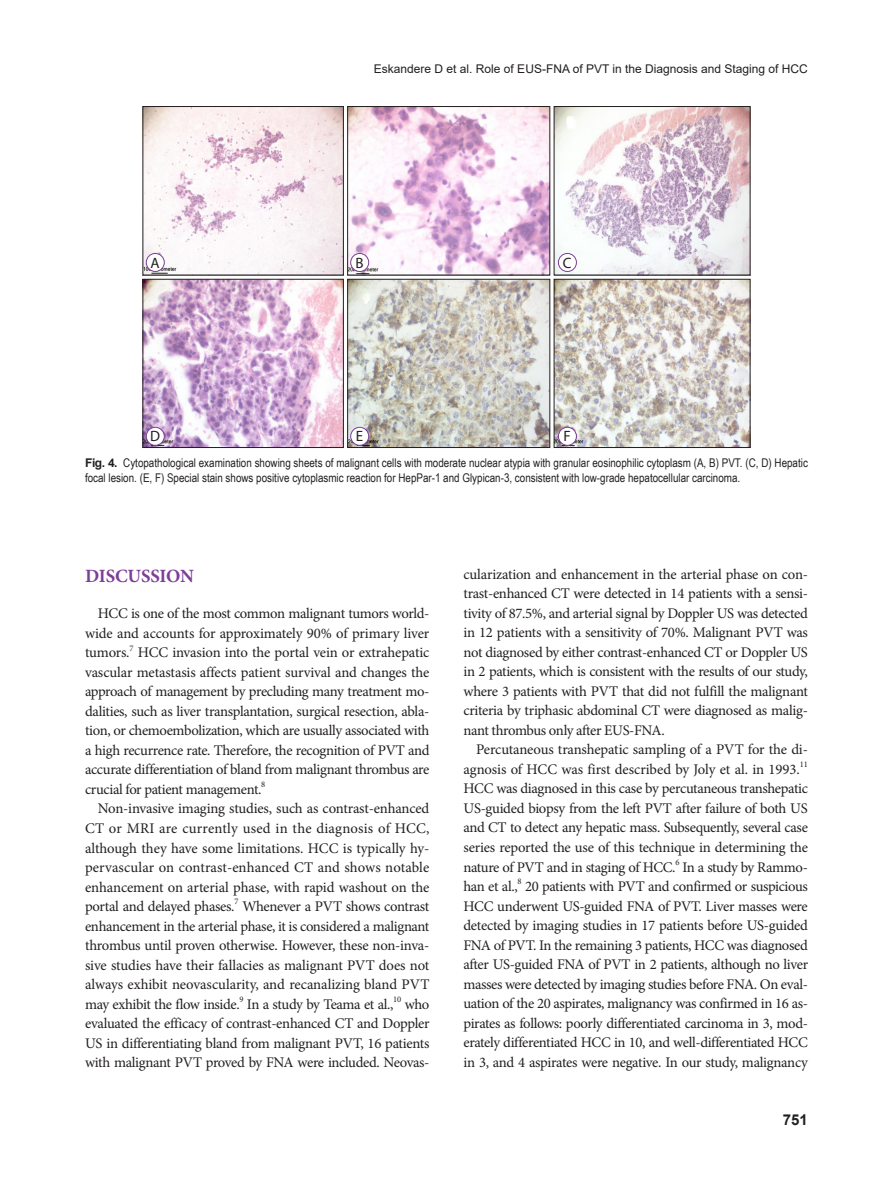
<style>
.page{position:relative;width:893px;height:1191px;background:#fff}
.page>*{position:absolute;margin:0;border:0;box-sizing:border-box;transform-origin:0 0}
.대제목{font:700 18.75px "Minion Pro";letter-spacing:-.01em;color:#7e3e98}
.그림_ABC{font:15px "Myriad Pro";color:#231f20}
.t1{font:700 15px "Arial";color:#231f20}
.본문{font:14.7px/19.5px "Minion Pro";letter-spacing:-.02em;color:#231f20;text-align:justify}
.그림제목{font:12px/15px "Arial Narrow";color:#231f20}
.t2{font:12px "Arial";color:#231f20}
.본문-2{font:8.55px "Minion Pro";color:#231f20}
.s1{font-family:"Arial";font-weight:700}
</style>
<div class="page">
<img style="left:556px;top:281px;width:192px;height:165px">
<div style="left:554px;top:279px;width:196px;height:169px;border:1px solid #231f20"></div>
<img style="left:349px;top:281px;width:199px;height:165px">
<div style="left:347px;top:279px;width:203px;height:169px;border:1px solid #231f20"></div>
<img style="left:145px;top:281px;width:197px;height:165px">
<div style="left:143px;top:279px;width:201px;height:169px;border:1px solid #231f20"></div>
<img style="left:556px;top:108px;width:192px;height:165px">
<img style="left:349px;top:108px;width:199px;height:165px">
<div style="left:347px;top:106px;width:203px;height:169px;border:1px solid #231f20"></div>
<img style="left:145px;top:108px;width:197px;height:165px">
<div style="left:143px;top:106px;width:201px;height:169px;border:1px solid #231f20"></div>
<div style="left:146px;top:253px;width:18px;height:18px;background:#fff;border-radius:50%"></div>
<div style="left:146px;top:253px;width:18px;height:19px;border:1px solid #7e3e98;border-radius:50%"></div>
<div style="left:146px;top:427px;width:18px;height:18px;background:#fff;border-radius:50%"></div>
<div style="left:146px;top:427px;width:18px;height:18px;border:1px solid #7e3e98;border-radius:50%"></div>
<div style="left:558px;top:253px;width:18px;height:18px;background:#fff;border-radius:50%"></div>
<div style="left:558px;top:253px;width:19px;height:19px;border:1px solid #7e3e98;border-radius:50%"></div>
<div style="left:558px;top:427px;width:18px;height:18px;background:#fff;border-radius:50%"></div>
<div style="left:558px;top:427px;width:19px;height:18px;border:1px solid #7e3e98;border-radius:50%"></div>
<div style="left:351px;top:253px;width:18px;height:18px;background:#fff;border-radius:50%"></div>
<div style="left:350px;top:253px;width:19px;height:19px;border:1px solid #7e3e98;border-radius:50%"></div>
<div style="left:351px;top:427px;width:18px;height:18px;background:#fff;border-radius:50%"></div>
<div style="left:350px;top:427px;width:19px;height:18px;border:1px solid #7e3e98;border-radius:50%"></div>
<p class="그림_ABC" style="left:151px;top:253px;width:11px">A</p>
<p class="그림_ABC" style="left:150px;top:427px;width:11px">D</p>
<p class="t2" style="left:374px;top:60px;width:435px">Eskandere D et al. Role of EUS-FNA of PVT in the Diagnosis and Staging of HCC</p>
<p class="그림_ABC" style="left:355px;top:253px;width:10px">B</p>
<p class="그림_ABC" style="left:356px;top:427px;width:9px">E</p>
<p class="그림_ABC" style="left:563px;top:253px;width:10px">C</p>
<p class="그림_ABC" style="left:564px;top:427px;width:9px">F</p>
<p class="그림제목" style="left:85px;top:454px;width:724px"><span class="s1">Fig. 4.</span> Cytopathological examination showing sheets of malignant cells with moderate nuclear atypia with granular eosinophilic cytoplasm (A, B) PVT. (C, D) Hepatic focal lesion. (E, F) Special stain shows positive cytoplasmic reaction for HepPar-1 and Glypican-3, consistent with low-grade hepatocellular carcinoma.</p>
<p class="대제목" style="left:85px;top:563px;width:110px">DISCUSSION</p>
<p class="본문" style="left:85px;top:604px;width:346px;text-indent:13px">HCC is one of the most common malignant tumors world&shy;wide and accounts for approximately 90% of primary liver tumors.</p>
<p class="본문-2" style="left:129px;top:642px;width:6px">7</p>
<p class="본문" style="left:85px;top:643px;width:346px;text-indent:53px">HCC invasion into the portal vein or extrahepatic vascular metastasis affects patient survival and changes the approach of management by precluding many treatment mo&shy;dalities, such as liver transplantation, surgical resection, abla&shy;tion, or chemoembolization, which are usually associated with a high recurrence rate. Therefore, the recognition of PVT and accurate differentiation of bland from malignant thrombus are crucial for patient management.</p>
<p class="본문-2" style="left:261px;top:778px;width:6px">8</p>
<p class="본문" style="left:85px;top:799px;width:346px;text-indent:13px">Non-invasive imaging studies, such as contrast-enhanced CT or MRI are currently used in the diagnosis of HCC, although they have some limitations. HCC is typically hy&shy;pervascular on contrast-enhanced CT and shows notable enhancement on arterial phase, with rapid washout on the portal and delayed phases.</p>
<p class="본문-2" style="left:234px;top:895px;width:6px">7</p>
<p class="본문" style="left:85px;top:896px;width:346px;text-indent:157px">Whenever a PVT shows contrast enhancement in the arterial phase, it is considered a malignant thrombus until proven otherwise. However, these non-inva&shy;sive studies have their fallacies as malignant PVT does not always exhibit neovascularity, and recanalizing bland PVT may exhibit the flow inside.</p>
<p class="본문-2" style="left:239px;top:993px;width:6px">9</p>
<p class="본문" style="left:247px;top:994px;width:148px">In a study by Teama et al.,</p>
<p class="본문-2" style="left:393px;top:993px;width:10px">10</p>
<p class="본문" style="left:85px;top:994px;width:346px;text-indent:320px">who evaluated the efficacy of contrast-enhanced CT and Doppler US in differentiating bland from malignant PVT, 16 patients with malignant PVT proved by FNA were included. Neovas-</p>
<p class="본문" style="left:463px;top:564px;width:346px">cularization and enhancement in the arterial phase on con&shy;trast-enhanced CT were detected in 14 patients with a sensi&shy;tivity of 87.5%, and arterial signal by Doppler US was detected in 12 patients with a sensitivity of 70%. Malignant PVT was not diagnosed by either contrast-enhanced CT or Doppler US in 2 patients, which is consistent with the results of our study, where 3 patients with PVT that did not fulfill the malignant criteria by triphasic abdominal CT were diagnosed as malig&shy;nant thrombus only after EUS-FNA.</p>
<p class="본문" style="left:463px;top:740px;width:346px;text-indent:13px">Percutaneous transhepatic sampling of a PVT for the di&shy;agnosis of HCC was first described by Joly et al. in 1993.</p>
<p class="본문-2" style="left:800px;top:758px;width:10px">11</p>
<p class="본문" style="left:463px;top:779px;width:346px">HCC was diagnosed in this case by percutaneous transhepatic US-guided biopsy from the left PVT after failure of both US and CT to detect any hepatic mass. Subsequently, several case series reported the use of this technique in determining the nature of PVT and in staging of HCC.</p>
<p class="본문-2" style="left:675px;top:856px;width:6px">6</p>
<p class="본문" style="left:682px;top:857px;width:127px">In a study by Rammo-</p>
<p class="본문" style="left:463px;top:876px;width:56px">han et al.,</p>
<p class="본문-2" style="left:517px;top:875px;width:6px">8</p>
<p class="본문" style="left:463px;top:876px;width:346px;text-indent:61px">20 patients with PVT and confirmed or suspicious HCC underwent US-guided FNA of PVT. Liver masses were detected by imaging studies in 17 patients before US-guided FNA of PVT. In the remaining 3 patients, HCC was diagnosed after US-guided FNA of PVT in 2 patients, although no liver masses were detected by imaging studies before FNA. On eval&shy;uation of the 20 aspirates, malignancy was confirmed in 16 as&shy;pirates as follows: poorly differentiated carcinoma in 3, mod&shy;erately differentiated HCC in 10, and well-differentiated HCC in 3, and 4 aspirates were negative. In our study, malignancy</p>
<p class="t1" style="left:783px;top:1109px;width:27px">751</p>
</div>
